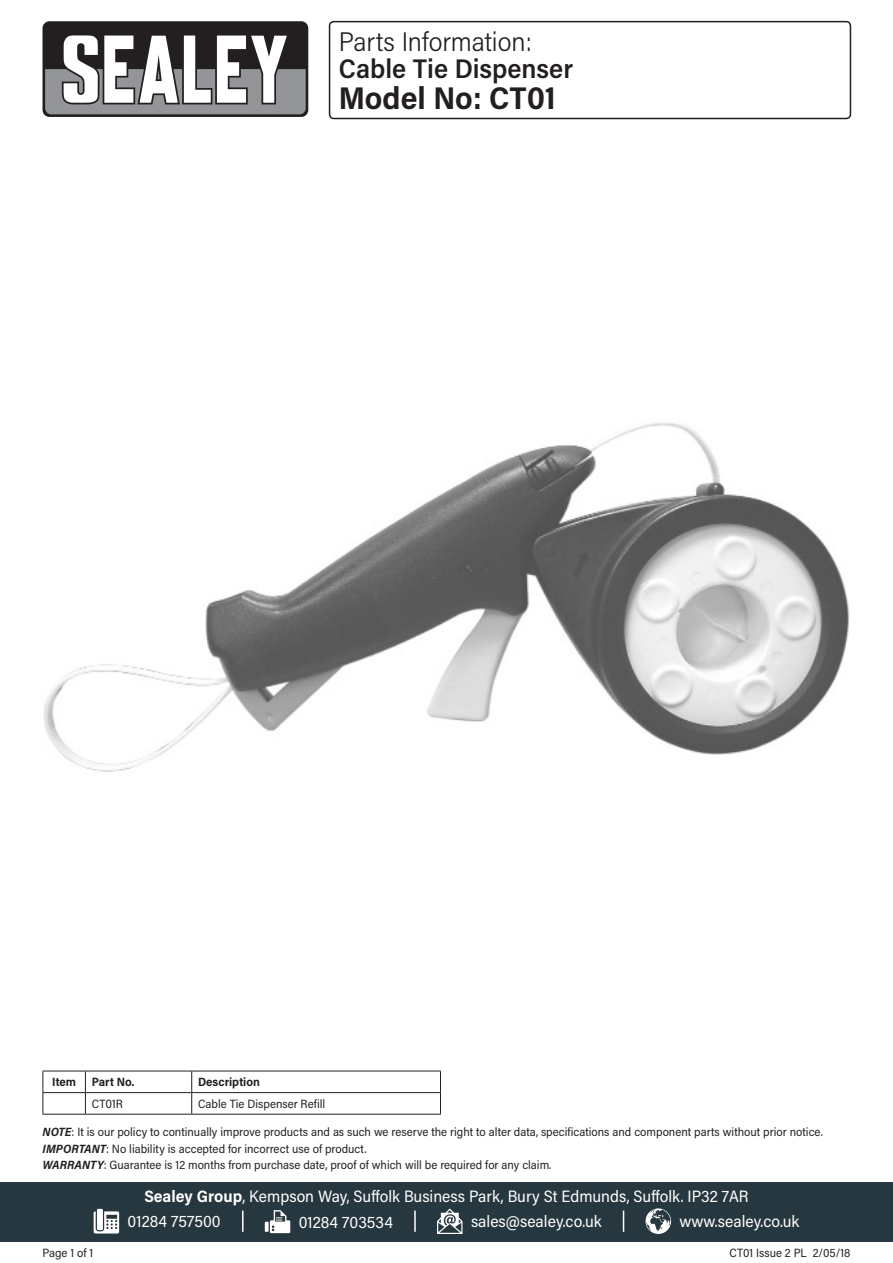
<style>
.page{position:relative;width:893px;height:1263px;background:#fff}
.page>*{position:absolute;margin:0;border:0;box-sizing:border-box;transform-origin:0 0}
.Model_Number{font:700 31.5px "Acumin Pro Semi Cond";color:#231f20}
.Parts_Information{font:300 27px "Acumin Pro Semi Cond";color:#231f20}
.Product_Description{font:600 27px "Acumin Pro Semi Cond";color:#231f20}
.Address{font:16.5px "Acumin Pro Semi Cond";color:#fff}
.Contact_Info{font:16.5px "Acumin Pro Semi Cond";letter-spacing:.005em;color:#fff}
.Disclaimer{font:12px "Acumin Pro Semi Cond";color:#231f20}
.Document_Info{font:12px "Acumin Pro Semi Cond";color:#231f20}
.Table_Body{font:12px "Acumin Pro Semi Cond";color:#231f20}
.Part_Description_HDR{font:700 12px "Acumin Pro Semi Cond";color:#231f20}
.Part_No__Body{font:12px "Acumin Pro Semi Cond";color:#231f20}
.Item_HDR{font:700 12px "Acumin Pro Semi Cond";color:#231f20}
.s1{font-weight:700;font-style:italic}
.s2{font-weight:700}
</style>
<div class="page">
<div style="left:43px;top:21px;width:265px;height:96px;background:#231f20;border-radius:7px"></div>
<svg style="left:45px;top:35px;width:261px;height:79px"></svg>
<div style="left:0;top:1182px;width:893px;height:60px;background:#27373f"></div>
<svg style="left:94px;top:1211px;width:25px;height:22px"></svg>
<div style="left:97px;top:1209px;width:6px;height:21px;background:#fff"></div>
<svg style="left:265px;top:1222px;width:4px;height:10px"></svg>
<svg style="left:270px;top:1210px;width:20px;height:23px"></svg>
<svg style="left:437px;top:1208px;width:25px;height:26px"></svg>
<svg style="left:645px;top:1208px;width:26px;height:26px"></svg>
<hr style="left:242px;top:1210px;width:2px;height:22px;background:#fff">
<svg style="left:623px;top:1210px;width:1px;height:22px"></svg>
<hr style="left:414px;top:1210px;width:2px;height:22px;background:#fff">
<div style="left:329px;top:21px;width:522px;height:98px;border:2px solid #231f20;border-radius:4px"></div>
<hr style="left:43px;top:1071px;width:42px;height:1px;background:#231f20">
<hr style="left:85px;top:1071px;width:107px;height:1px;background:#231f20">
<hr style="left:192px;top:1071px;width:249px;height:1px;background:#231f20">
<hr style="left:43px;top:1092px;width:42px;height:1px;background:#231f20">
<svg style="left:43px;top:1071px;width:1px;height:43px"></svg>
<hr style="left:85px;top:1092px;width:107px;height:1px;background:#231f20">
<svg style="left:85px;top:1071px;width:1px;height:43px"></svg>
<hr style="left:192px;top:1092px;width:249px;height:1px;background:#231f20">
<svg style="left:191px;top:1071px;width:1px;height:43px"></svg>
<svg style="left:440px;top:1071px;width:1px;height:43px"></svg>
<hr style="left:43px;top:1114px;width:42px;height:1px;background:#231f20">
<hr style="left:85px;top:1114px;width:107px;height:1px;background:#231f20">
<hr style="left:192px;top:1114px;width:249px;height:1px;background:#231f20">
<img style="left:43px;top:422px;width:807px;height:350px">
<p class="Parts_Information" style="left:339px;top:23px;width:195px">Parts Information:</p>
<p class="Product_Description" style="left:339px;top:49px;width:236px">Cable Tie Dispenser</p>
<p class="Model_Number" style="left:339px;top:76px;width:218px">Model No: CT01</p>
<p class="Item_HDR" style="left:52px;top:1073px;width:25px">Item</p>
<p class="Part_Description_HDR" style="left:92px;top:1073px;width:44px">Part No.</p>
<p class="Part_Description_HDR" style="left:198px;top:1073px;width:63px">Description</p>
<p class="Part_No__Body" style="left:92px;top:1095px;width:33px">CT01R</p>
<p class="Table_Body" style="left:198px;top:1095px;width:129px">Cable Tie Dispenser Refill</p>
<p class="Disclaimer" style="left:43px;top:1124px;width:782px"><span class="s1">NOTE</span>: It is our policy to continually improve products and as such we reserve the right to alter data, specifications and component parts without prior notice.</p>
<p class="Disclaimer" style="left:43px;top:1140px;width:326px"><span class="s1">IMPORTANT</span>: No liability is accepted for incorrect use of product.</p>
<p class="Disclaimer" style="left:43px;top:1157px;width:510px"><span class="s1">WARRANTY</span>: Guarantee is 12 months from purchase date, proof of which will be required for any claim.</p>
<p class="Document_Info" style="left:43px;top:1244px;width:52px">Page 1 of 1</p>
<p class="Address" style="left:144px;top:1185px;width:606px"><span class="s2">Sealey Group</span>, Kempson Way, Suffolk Business Park, Bury St Edmunds, Suffolk. IP32 7AR</p>
<p class="Contact_Info" style="left:128px;top:1210px;width:95px">01284 757500</p>
<p class="Contact_Info" style="left:299px;top:1210px;width:96px">01284 703534</p>
<p class="Contact_Info" style="left:471px;top:1210px;width:132px">sales@sealey.co.uk</p>
<p class="Contact_Info" style="left:680px;top:1210px;width:121px">www.sealey.co.uk</p>
<p class="Document_Info" style="left:729px;top:1244px;width:122px">CT01 Issue 2 PL 2/05/18</p>
</div>
